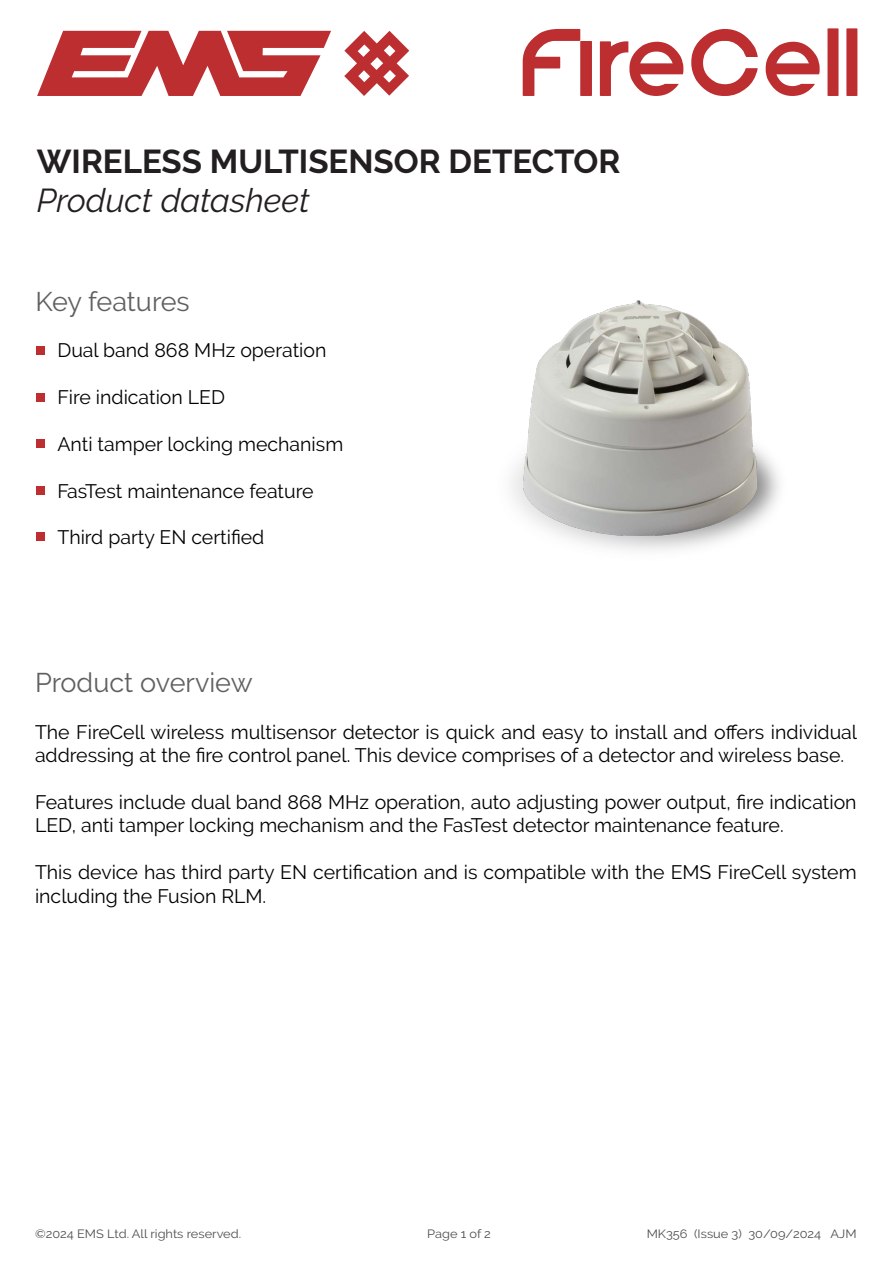
<style>
.page{position:relative;width:893px;height:1263px;background:#fff}
.page>*{position:absolute;margin:0;border:0;box-sizing:border-box;transform-origin:0 0}
.t1{font:700 33px "Raleway";color:#231f20}
.t2{font:italic 33px "Raleway";color:#231f20}
.t3{font:27px "Raleway";color:#606060}
.t4{font:19.5px/23.4px "Raleway";color:#000}
.t5{font:12px "Raleway";color:#231f20;scale:1.07 1}
</style>
<div class="page">
<div style="left:36px;top:346px;width:9px;height:9px;background:#bd2e31"></div>
<div style="left:36px;top:393px;width:9px;height:9px;background:#bd2e31"></div>
<div style="left:36px;top:439px;width:9px;height:9px;background:#bd2e31"></div>
<div style="left:36px;top:486px;width:9px;height:9px;background:#bd2e31"></div>
<div style="left:36px;top:532px;width:9px;height:9px;background:#bd2e31"></div>
<img style="left:511px;top:448px;width:268px;height:103px">
<img style="left:524px;top:301px;width:232px;height:234px">
<svg style="left:523px;top:29px;width:69px;height:67px"></svg>
<svg style="left:600px;top:41px;width:83px;height:55px"></svg>
<svg style="left:691px;top:29px;width:67px;height:67px"></svg>
<svg style="left:766px;top:42px;width:54px;height:54px"></svg>
<svg style="left:827px;top:28px;width:11px;height:68px"></svg>
<svg style="left:846px;top:28px;width:11px;height:68px"></svg>
<svg style="left:344px;top:31px;width:65px;height:65px"></svg>
<svg style="left:37px;top:31px;width:294px;height:65px"></svg>
<h1 class="t1" style="left:37px;top:142px;width:585px">WIRELESS MULTISENSOR DETECTOR</h1>
<h1 class="t2" style="left:37px;top:181px;width:274px">Product datasheet</h1>
<h2 class="t3" style="left:35px;top:286px;width:156px">Key features</h2>
<p class="t4" style="left:57px;top:339px;width:270px">Dual band 868 MHz operation</p>
<p class="t4" style="left:57px;top:385px;width:169px">Fire indication LED</p>
<p class="t4" style="left:57px;top:432px;width:287px">Anti tamper locking mechanism</p>
<p class="t4" style="left:57px;top:479px;width:257px">FasTest maintenance feature</p>
<p class="t4" style="left:57px;top:526px;width:208px">Third party EN certified</p>
<h2 class="t3" style="left:35px;top:667px;width:219px">Product overview</h2>
<p class="t4" style="left:35px;top:720px;width:824px">The FireCell wireless multisensor detector is quick and easy to install and offers individual addressing at the fire control panel. This device comprises of a detector and wireless base.</p>
<p class="t4" style="left:35px;top:790px;width:823px">Features include dual band 868 MHz operation, auto adjusting power output, fire indication<br>LED, anti tamper locking mechanism and the FasTest detector maintenance feature.</p>
<p class="t4" style="left:35px;top:861px;width:823px">This device has third party EN certification and is compatible with the EMS FireCell system including the Fusion RLM.</p>
<p class="t5" style="left:35px;top:1226px;width:194px">©2024 EMS Ltd. All rights reserved.</p>
<p class="t5" style="left:427px;top:1226px;width:61px">Page 1 of 2</p>
<p class="t5" style="left:647px;top:1226px;width:198px">MK356 (Issue 3) 30/09/2024 AJM</p>
</div>
